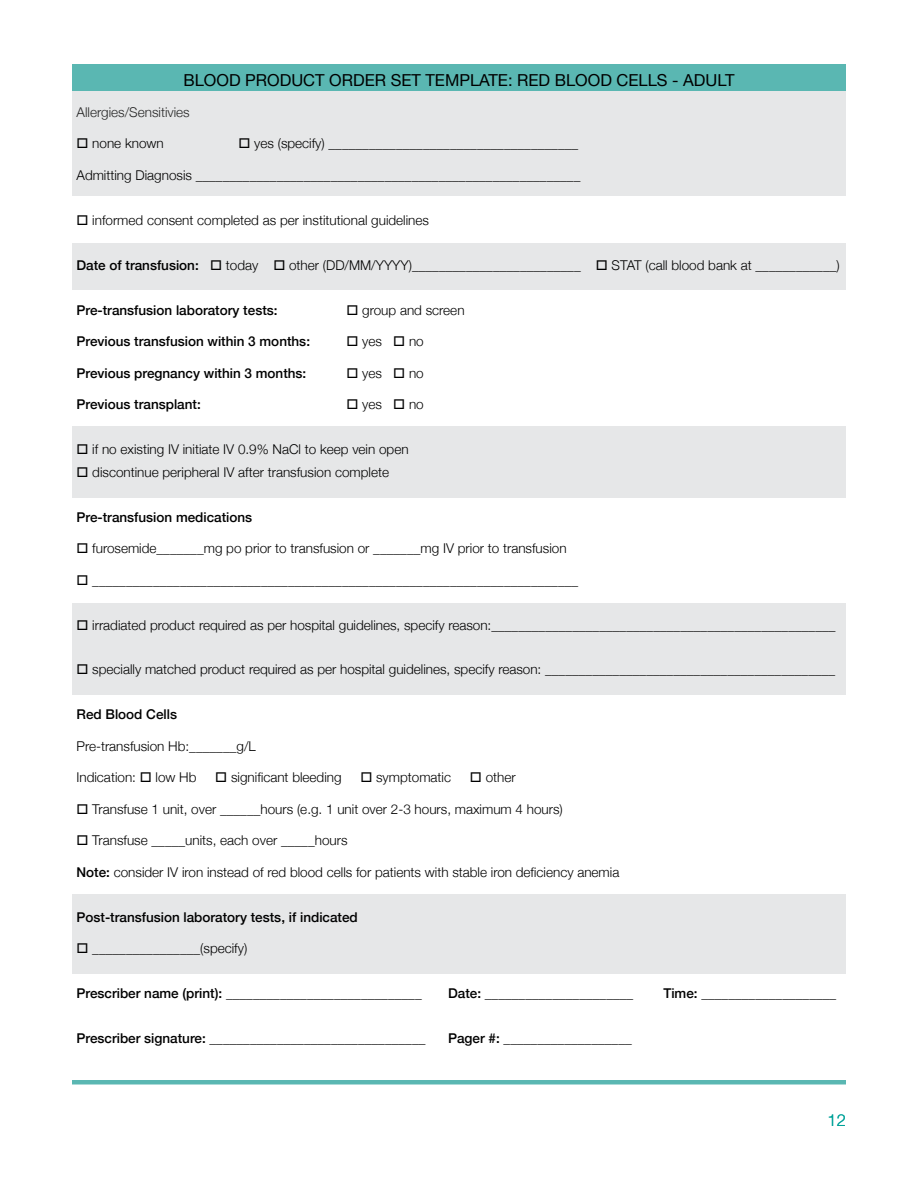
<style>
.page{position:relative;width:918px;height:1188px;background:#fff}
.page>*{position:absolute;margin:0;border:0;box-sizing:border-box;transform-origin:0 0}
.t1{font:16.5px "Helvetica Neue";color:#000}
.t2{font:300 16.5px "Helvetica Neue";color:#00a299}
.t3{font:300 13.5px "Helvetica Neue";color:#000}
.t4{font:500 13.5px "Helvetica Neue";color:#000}
.t5{font:300 13.5px "Helvetica Neue";color:#282828}
.s1{font-weight:500}
</style>
<div class="page">
<div style="left:72px;top:895px;width:774px;height:79px;background:#e6e7e8"></div>
<div style="left:72px;top:603px;width:774px;height:92px;background:#e6e7e8"></div>
<div style="left:72px;top:426px;width:774px;height:72px;background:#e6e7e8"></div>
<div style="left:72px;top:243px;width:774px;height:47px;background:#e6e7e8"></div>
<div style="left:72px;top:92px;width:774px;height:104px;background:#e6e7e8"></div>
<div style="left:72px;top:64px;width:774px;height:28px;background:#5ab7b2"></div>
<hr style="left:72px;top:1080px;width:774px;height:4px;background:#5ab7b2">
<p class="t1" style="left:183px;top:68px;width:553px">BLOOD PRODUCT ORDER SET TEMPLATE: RED BLOOD CELLS - ADULT</p>
<p class="t5" style="left:76px;top:101px;width:115px">Allergies/Sensitivies</p>
<p class="t3" style="left:76px;top:132px;width:89px">□ none known</p>
<p class="t3" style="left:238px;top:132px;width:341px">□ yes (specify) _____________________________________</p>
<p class="t3" style="left:76px;top:164px;width:505px">Admitting Diagnosis _________________________________________________________</p>
<p class="t3" style="left:76px;top:209px;width:354px">□ informed consent completed as per institutional guidelines</p>
<p class="t3" style="left:76px;top:254px;width:765px"><span class="s1">Date of transfusion:</span> □ today □ other (DD/MM/YYYY)_________________________ □ STAT (call blood bank at ____________)</p>
<p class="t4" style="left:76px;top:299px;width:203px">Pre-transfusion laboratory tests:</p>
<p class="t3" style="left:346px;top:299px;width:120px">□ group and screen</p>
<p class="t4" style="left:76px;top:330px;width:235px">Previous transfusion within 3 months:</p>
<p class="t3" style="left:346px;top:330px;width:79px">□ yes □ no</p>
<p class="t4" style="left:76px;top:362px;width:231px">Previous pregnancy within 3 months:</p>
<p class="t3" style="left:346px;top:362px;width:79px">□ yes □ no</p>
<p class="t4" style="left:76px;top:393px;width:126px">Previous transplant:</p>
<p class="t3" style="left:346px;top:393px;width:79px">□ yes □ no</p>
<p class="t3" style="left:76px;top:438px;width:334px">□ if no existing IV initiate IV 0.9% NaCl to keep vein open</p>
<p class="t3" style="left:76px;top:461px;width:314px">□ discontinue peripheral IV after transfusion complete</p>
<p class="t4" style="left:76px;top:506px;width:177px">Pre-transfusion medications</p>
<p class="t3" style="left:76px;top:537px;width:492px">□ furosemide_______mg po prior to transfusion or _______mg IV prior to transfusion</p>
<p class="t3" style="left:76px;top:569px;width:503px">□ ________________________________________________________________________</p>
<p class="t3" style="left:76px;top:614px;width:761px">□ irradiated product required as per hospital guidelines, specify reason:___________________________________________________</p>
<p class="t3" style="left:76px;top:659px;width:760px">□ specially matched product required as per hospital guidelines, specify reason: ___________________________________________</p>
<p class="t4" style="left:76px;top:704px;width:102px">Red Blood Cells</p>
<p class="t3" style="left:76px;top:735px;width:181px">Pre-transfusion Hb:_______g/L</p>
<p class="t3" style="left:76px;top:767px;width:122px">Indication: □ low Hb</p>
<p class="t3" style="left:215px;top:767px;width:128px">□ significant bleeding</p>
<p class="t3" style="left:360px;top:767px;width:92px">□ symptomatic</p>
<p class="t3" style="left:470px;top:767px;width:47px">□ other</p>
<p class="t3" style="left:76px;top:798px;width:488px">□ Transfuse 1 unit, over ______hours (e.g. 1 unit over 2-3 hours, maximum 4 hours)</p>
<p class="t3" style="left:76px;top:830px;width:273px">□ Transfuse _____units, each over _____hours</p>
<p class="t3" style="left:76px;top:861px;width:544px"><span class="s1">Note:</span> consider IV iron instead of red blood cells for patients with stable iron deficiency anemia</p>
<p class="t4" style="left:76px;top:906px;width:283px">Post-transfusion laboratory tests, if indicated</p>
<p class="t3" style="left:76px;top:938px;width:172px">□ ________________(specify)</p>
<p class="t3" style="left:76px;top:983px;width:347px"><span class="s1">Prescriber name (print):</span> _____________________________</p>
<p class="t3" style="left:448px;top:983px;width:187px"><span class="s1">Date:</span> ______________________</p>
<p class="t3" style="left:663px;top:983px;width:175px"><span class="s1">Time:</span> ____________________</p>
<p class="t3" style="left:76px;top:1028px;width:351px"><span class="s1">Prescriber signature:</span> ________________________________</p>
<p class="t3" style="left:448px;top:1028px;width:185px"><span class="s1">Pager #:</span> ___________________</p>
<p class="t2" style="left:828px;top:1107px;width:20px">12</p>
</div>
